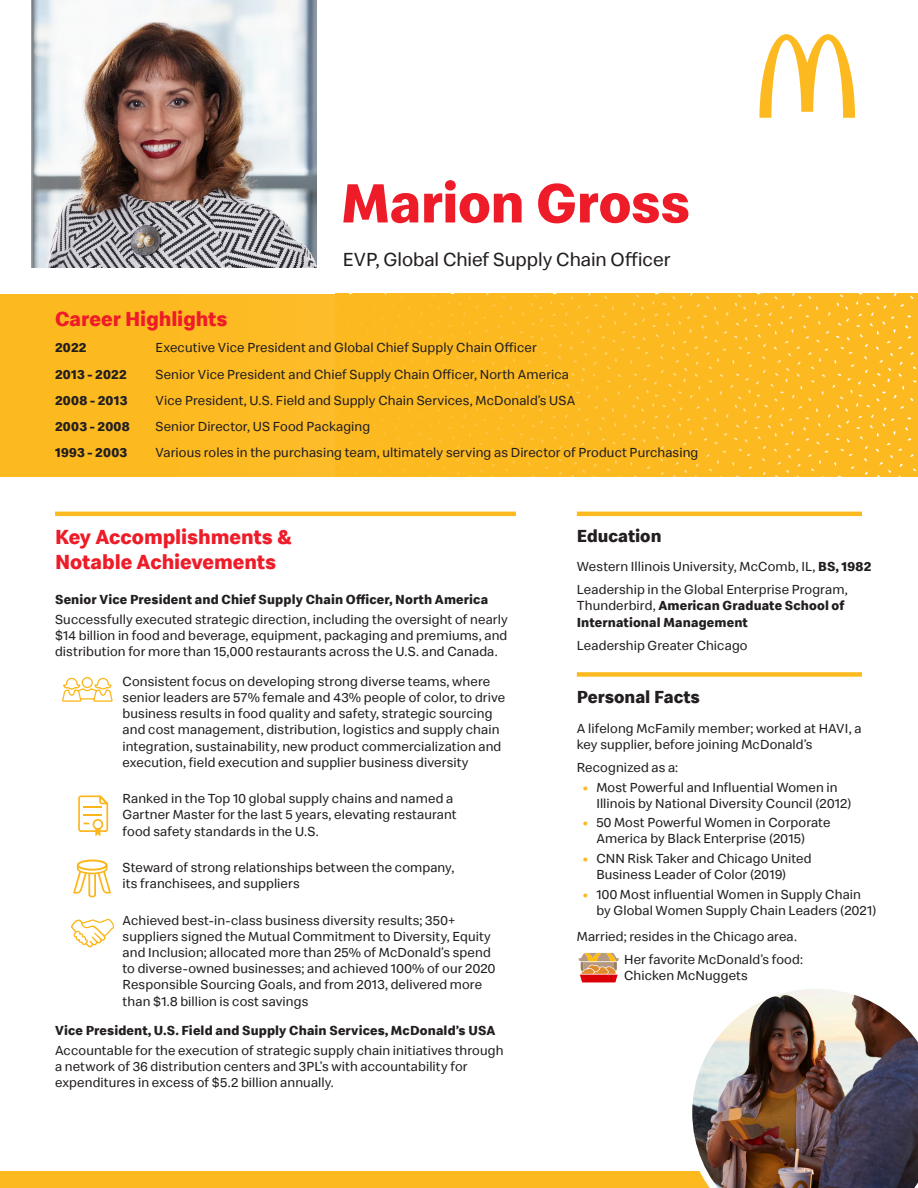
<style>
.page{position:relative;width:918px;height:1188px;background:#fff}
.page>*{position:absolute;margin:0;border:0;box-sizing:border-box;transform-origin:0 0}
.t1{font:700 57px "Speedee";letter-spacing:-.01em;color:#ee1c28}
.t2{font:700 21px/25.2px "Speedee";letter-spacing:-.005em;color:#ee1c28}
.t3{font:19.5px "Speedee";letter-spacing:-.005em;color:#231f20}
.t4{font:700 18px "Speedee";color:#231f20}
.t5{font:13.5px/16.2px "Speedee";letter-spacing:.01em;color:#231f20}
.t6{font:700 13.5px "Speedee";letter-spacing:.01em;color:#231f20}
.s1{font-weight:700}
.s2{font-weight:700;color:#fdba20}
</style>
<div class="page">
<svg style="left:759px;top:34px;width:96px;height:84px"></svg>
<img style="left:31px;top:0;width:285px;height:267px">
<div style="left:335px;top:294px;width:583px;height:182px;background:#fdba20"></div>
<div style="left:0;top:294px;width:894px;height:182px;background:#fdba20"></div>
<hr style="left:55px;top:512px;width:461px;height:4px;background:#fdba20">
<hr style="left:577px;top:512px;width:285px;height:4px;background:#fdba20">
<div style="left:577px;top:672px;width:285px;height:5px;background:#fdba20"></div>
<svg style="left:78px;top:795px;width:31px;height:41px"></svg>
<div style="left:93px;top:819px;width:10px;height:11px;border:2px solid #fcb61c;border-radius:50%"></div>
<svg style="left:62px;top:677px;width:51px;height:25px"></svg>
<svg style="left:73px;top:864px;width:38px;height:33px"></svg>
<div style="left:77px;top:860px;width:30px;height:11px;border:2px solid #fcb61c;border-radius:50%"></div>
<svg style="left:71px;top:918px;width:44px;height:30px"></svg>
<svg style="left:578px;top:952px;width:41px;height:31px"></svg>
<div style="left:0;top:1171px;width:918px;height:17px;background:#fdba20"></div>
<img style="left:692px;top:989px;width:226px;height:199px">
<p class="t1" style="left:341px;top:167px;width:351px">Marion Gross</p>
<p class="t2" style="left:55px;top:307px;width:174px">Career Highlights</p>
<p class="t3" style="left:343px;top:247px;width:329px">EVP, Global Chief Supply Chain Officer</p>
<p class="t6" style="left:55px;top:339px;width:33px">2022</p>
<p class="t5" style="left:156px;top:340px;width:383px">Executive Vice President and Global Chief Supply Chain Officer</p>
<p class="t6" style="left:55px;top:366px;width:73px">2013 - 2022</p>
<p class="t5" style="left:156px;top:366px;width:415px">Senior Vice President and Chief Supply Chain Officer, North America</p>
<p class="t6" style="left:55px;top:392px;width:74px">2008 - 2013</p>
<p class="t5" style="left:156px;top:392px;width:421px">Vice President, U.S. Field and Supply Chain Services, McDonald’s USA</p>
<p class="t6" style="left:55px;top:418px;width:76px">2003 - 2008</p>
<p class="t5" style="left:156px;top:419px;width:216px">Senior Director, US Food Packaging</p>
<p class="t6" style="left:55px;top:444px;width:74px">1993 - 2003</p>
<p class="t5" style="left:156px;top:445px;width:544px">Various roles in the purchasing team, ultimately serving as Director of Product Purchasing</p>
<p class="t2" style="left:55px;top:525px;width:239px">Key Accomplishments &amp;<br>Notable Achievements</p>
<p class="t4" style="left:577px;top:524px;width:86px">Education</p>
<p class="t5" style="left:577px;top:559px;width:296px">Western Illinois University, McComb, IL, <span class="s1">BS, 1982</span></p>
<p class="t5" style="left:577px;top:582px;width:272px">Leadership in the Global Enterprise Program,<br>Thunderbird, <span class="s1">American Graduate School of<br>International Management</span></p>
<p class="t5" style="left:577px;top:637px;width:172px">Leadership Greater Chicago</p>
<p class="t4" style="left:577px;top:686px;width:125px">Personal Facts</p>
<p class="t5" style="left:577px;top:721px;width:286px">A lifelong McFamily member; worked at HAVI, a key supplier, before joining McDonald’s</p>
<p class="t5" style="left:577px;top:760px;width:103px">Recognized as a:</p>
<p class="t5" style="left:596px;top:779px;width:257px;text-indent:-14px"><span class="s2">•</span> Most Powerful and Influential Women in<br>Illinois by National Diversity Council (2012)</p>
<p class="t5" style="left:596px;top:815px;width:236px;text-indent:-14px"><span class="s2">•</span> 50 Most Powerful Women in Corporate<br>America by Black Enterprise (2015)</p>
<p class="t5" style="left:596px;top:850px;width:217px;text-indent:-14px"><span class="s2">•</span> CNN Risk Taker and Chicago United<br>Business Leader of Color (2019)</p>
<p class="t5" style="left:596px;top:886px;width:282px;text-indent:-14px"><span class="s2">•</span> 100 Most influential Women in Supply Chain by Global Women Supply Chain Leaders (2021)</p>
<p class="t5" style="left:577px;top:928px;width:222px">Married; resides in the Chicago area.</p>
<p class="t5" style="left:624px;top:951px;width:180px">Her favorite McDonald’s food:<br>Chicken McNuggets</p>
<p class="t6" style="left:55px;top:591px;width:435px">Senior Vice President and Chief Supply Chain Officer, North America</p>
<p class="t5" style="left:55px;top:611px;width:454px;text-align:justify">Successfully executed strategic direction, including the oversight of nearly $14 billion in food and beverage, equipment, packaging and premiums, and distribution for more than 15,000 restaurants across the U.S. and Canada.</p>
<p class="t5" style="left:123px;top:673px;width:384px">Consistent focus on developing strong diverse teams, where senior leaders are 57% female and 43% people of color, to drive business results in food quality and safety, strategic sourcing and cost management, distribution, logistics and supply chain integration, sustainability, new product commercialization and execution, field execution and supplier business diversity</p>
<p class="t5" style="left:123px;top:791px;width:336px">Ranked in the Top 10 global supply chains and named a<br>Gartner Master for the last 5 years, elevating restaurant food safety standards in the U.S.</p>
<p class="t5" style="left:123px;top:860px;width:333px">Steward of strong relationships between the company, its franchisees, and suppliers</p>
<p class="t5" style="left:123px;top:912px;width:374px">Achieved best-in-class business diversity results; 350+ suppliers signed the Mutual Commitment to Diversity, Equity and Inclusion; allocated more than 25% of McDonald’s spend to diverse-owned businesses; and achieved 100% of our 2020<br>Responsible Sourcing Goals, and from 2013, delivered more than $1.8 billion is cost savings</p>
<p class="t6" style="left:55px;top:1022px;width:442px">Vice President, U.S. Field and Supply Chain Services, McDonald’s USA</p>
<p class="t5" style="left:55px;top:1042px;width:450px">Accountable for the execution of strategic supply chain initiatives through a network of 36 distribution centers and 3PL’s with accountability for expenditures in excess of $5.2 billion annually.</p>
</div>
